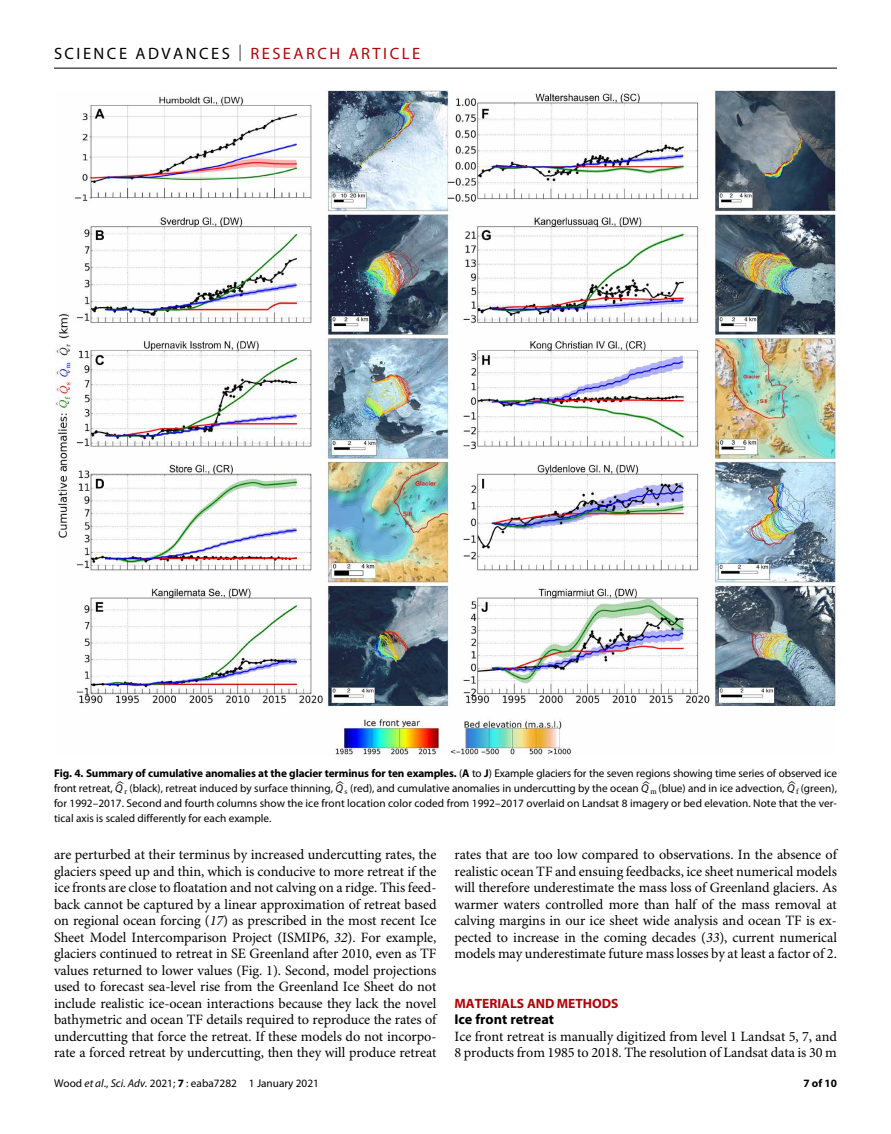
<style>
.page{position:relative;width:891px;height:1134px;background:#fff}
.page>*{position:absolute;margin:0;border:0;box-sizing:border-box;transform-origin:0 0}
.t1{font:16.5px "Myriad Pro";letter-spacing:.15em;color:#000}
.t2{font:14.25px/16.5px "Minion Pro";letter-spacing:-.005em;color:#000;text-align:justify}
.t3{font:700 14.25px "Myriad Pro";color:#000}
.t4{font:700 13.5px "Myriad Pro";color:#b10508}
.t5{font:11.25px/15px "Myriad Pro";color:#000;text-align:justify}
.t6{font:700 11.25px "Myriad Pro";color:#000}
.s1{font-weight:300}
.s2{color:#b10508}
.s3{font-weight:700}
.s4{font-style:italic}
</style>
<div class="page">
<hr style="left:54px;top:68px;width:783px;height:1px;background:#000">
<img style="left:55px;top:90px;width:781px;height:664px">
<p class="t1" style="left:54px;top:40px;width:368px">SCIENCE ADVANCES <span class="s1">|</span> <span class="s2">RESEARCH ARTICLE</span></p>
<p class="t5" style="left:54px;top:766px;width:785px"><span class="s3">Fig. 4. Summary of cumulative anomalies at the glacier terminus for ten examples.</span> (<span class="s3">A</span> to <span class="s3">J</span>) Example glaciers for the seven regions showing time series of observed ice front retreat, <span class="s4">Q</span> <sup>ˆ</sup><sub>r</sub> (black), retreat induced by surface thinning, <span class="s4">Q</span> <sup>ˆ</sup><sub>s</sub> (red), and cumulative anomalies in undercutting by the ocean <span class="s4">Q</span> <sup>ˆ</sup><sub>m</sub> (blue) and in ice advection, <span class="s4">Q</span> <sup>ˆ</sup><sub>f</sub> (green), for 1992–2017. Second and fourth columns show the ice front location color coded from 1992–2017 overlaid on Landsat 8 imagery or bed elevation. Note that the ver&shy;tical axis is scaled differently for each example.</p>
<p class="t2" style="left:54px;top:848px;width:384px">are perturbed at their terminus by increased undercutting rates, the glaciers speed up and thin, which is conducive to more retreat if the ice fronts are close to floatation and not calving on a ridge. This feed&shy;back cannot be captured by a linear approximation of retreat based on regional ocean forcing (<span class="s4">17</span>) as prescribed in the most recent Ice Sheet Model Intercomparison Project (ISMIP6, <span class="s4">32</span>). For example, glaciers continued to retreat in SE Greenland after 2010, even as TF values returned to lower values (Fig. 1). Second, model projections used to forecast sea-level rise from the Greenland Ice Sheet do not include realistic ice-ocean interactions because they lack the novel bathymetric and ocean TF details required to reproduce the rates of undercutting that force the retreat. If these models do not incorpo&shy;rate a forced retreat by undercutting, then they will produce retreat</p>
<p class="t2" style="left:454px;top:848px;width:384px">rates that are too low compared to observations. In the absence of realistic ocean TF and ensuing feedbacks, ice sheet numerical models will therefore underestimate the mass loss of Greenland glaciers. As warmer waters controlled more than half of the mass removal at calving margins in our ice sheet wide analysis and ocean TF is ex&shy;pected to increase in the coming decades (<span class="s4">33</span>), current numerical models may underestimate future mass losses by at least a factor of 2.</p>
<p class="t4" style="left:454px;top:992px;width:166px">MATERIALS AND METHODS</p>
<p class="t3" style="left:454px;top:1008px;width:101px">Ice front retreat</p>
<p class="t2" style="left:454px;top:1029px;width:384px">Ice front retreat is manually digitized from level 1 Landsat 5, 7, and<br>8 products from 1985 to 2018. The resolution of Landsat data is 30 m</p>
<p class="t5" style="left:54px;top:1076px;width:266px">Wood <span class="s4">et al</span>., <span class="s4">Sci. Adv.</span> 2021; <span class="s3">7</span> : eaba7282 1 January 2021</p>
<p class="t6" style="left:803px;top:1074px;width:35px">7 of 10</p>
</div>
